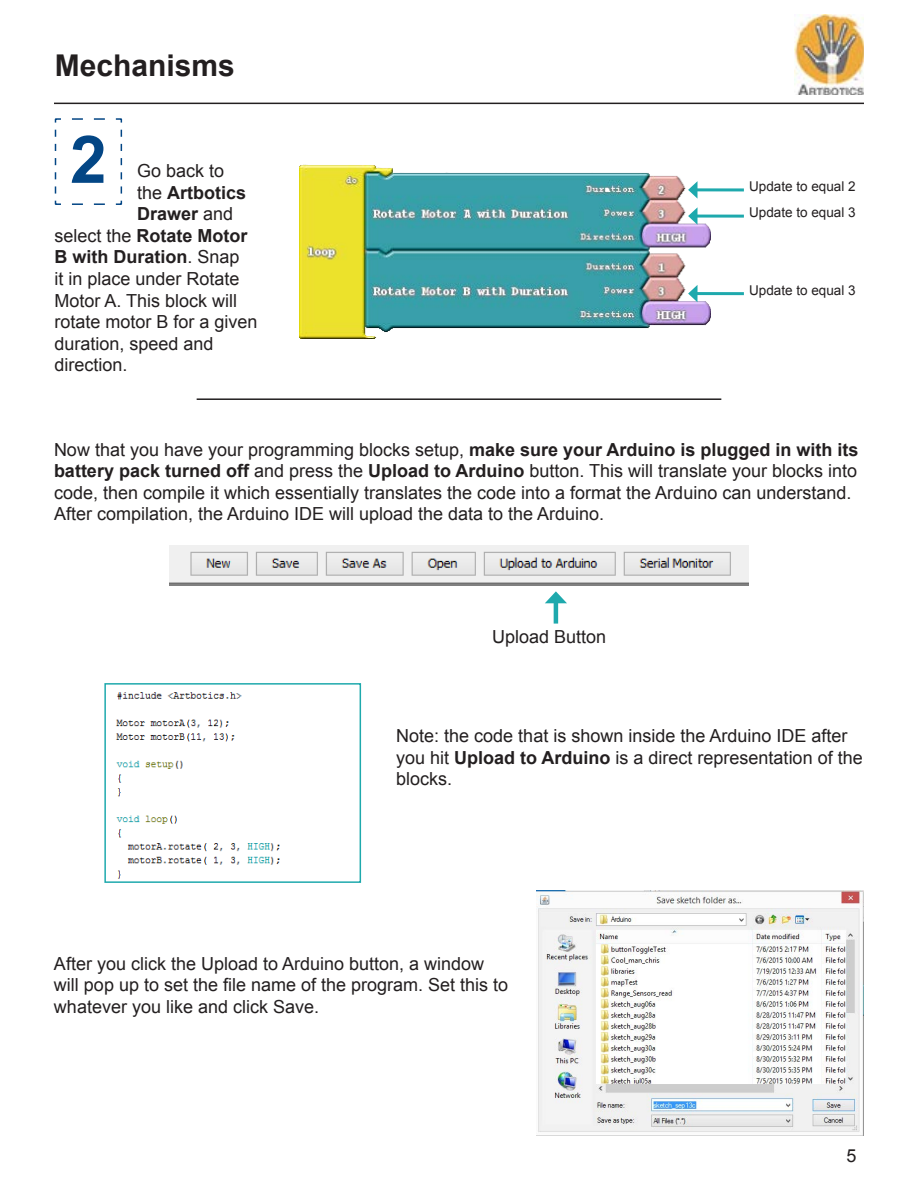
<style>
.page{position:relative;width:918px;height:1188px;background:#fff}
.page>*{position:absolute;margin:0;border:0;box-sizing:border-box;transform-origin:0 0}
.Paragraph_Style_1{font:700 66px "Arial";color:#034685}
.t1{font:700 30px "Arial";color:#231f20}
.General_Paragraph_le{font:18px/21.6px "Arial";color:#231f20}
.General_Paragraph_le-2{font:700 18px "Arial";color:#231f20}
.General_Paragraph_le-3{font:13.5px "Arial";color:#231f20}
.s1{font-weight:400}
.s2{font-weight:700}
</style>
<div class="page">
<hr style="left:54px;top:103px;width:810px;height:1px;background:#231f20">
<img style="left:794px;top:14px;width:70px;height:81px">
<svg style="left:54px;top:118px;width:69px;height:87px"></svg>
<img style="left:170px;top:545px;width:578px;height:41px">
<hr style="left:554px;top:599px;width:4px;height:25px;background:#1ea9ad">
<svg style="left:545px;top:591px;width:22px;height:12px"></svg>
<img style="left:299px;top:165px;width:411px;height:173px">
<hr style="left:695px;top:188px;width:49px;height:3px;background:#1ea9ad">
<svg style="left:688px;top:181px;width:10px;height:18px"></svg>
<hr style="left:695px;top:215px;width:49px;height:3px;background:#1ea9ad">
<svg style="left:688px;top:207px;width:10px;height:18px"></svg>
<hr style="left:695px;top:292px;width:49px;height:3px;background:#1ea9ad">
<svg style="left:688px;top:285px;width:10px;height:17px"></svg>
<hr style="left:197px;top:398px;width:524px;height:2px;background:#231f20">
<img style="left:115px;top:692px;width:165px;height:187px">
<div style="left:104px;top:683px;width:257px;height:200px;border:2px solid #1ea9ad"></div>
<img style="left:536px;top:890px;width:328px;height:246px">
<p class="t1" style="left:55px;top:45px;width:182px">Mechanisms</p>
<p class="Paragraph_Style_1" style="left:70px;top:116px;width:38px">2</p>
<p class="General_Paragraph_le" style="left:137px;top:160px;width:89px">Go back to</p>
<p class="General_Paragraph_le-2" style="left:137px;top:180px;width:111px"><span class="s1">the</span> Artbotics</p>
<p class="General_Paragraph_le-2" style="left:137px;top:202px;width:98px">Drawer <span class="s1">and</span></p>
<p class="General_Paragraph_le-2" style="left:54px;top:224px;width:195px"><span class="s1">select the</span> Rotate Motor</p>
<p class="General_Paragraph_le-2" style="left:54px;top:245px;width:187px">B with Duration<span class="s1">. Snap</span></p>
<p class="General_Paragraph_le" style="left:54px;top:268px;width:187px">it in place under Rotate</p>
<p class="General_Paragraph_le" style="left:54px;top:290px;width:184px">Motor A. This block will</p>
<p class="General_Paragraph_le" style="left:54px;top:311px;width:205px">rotate motor B for a given</p>
<p class="General_Paragraph_le" style="left:54px;top:333px;width:161px">duration, speed and</p>
<p class="General_Paragraph_le" style="left:54px;top:355px;width:75px">direction.</p>
<p class="General_Paragraph_le-3" style="left:749px;top:177px;width:108px">Update to equal 2</p>
<p class="General_Paragraph_le-3" style="left:749px;top:204px;width:108px">Update to equal 3</p>
<p class="General_Paragraph_le-3" style="left:749px;top:281px;width:108px">Update to equal 3</p>
<p class="General_Paragraph_le" style="left:54px;top:439px;width:806px">Now that you have your programming blocks setup, <span class="s2">make sure your Arduino is plugged in with its battery pack turned off</span> and press the <span class="s2">Upload to Arduino</span> button. This will translate your blocks into code, then compile it which essentially translates the code into a format the Arduino can understand.<br>After compilation, the Arduino IDE will upload the data to the Arduino.</p>
<p class="General_Paragraph_le" style="left:492px;top:627px;width:116px">Upload Button</p>
<p class="General_Paragraph_le" style="left:396px;top:725px;width:468px">Note: the code that is shown inside the Arduino IDE after you hit <span class="s2">Upload to Arduino</span> is a direct representation of the blocks.</p>
<p class="General_Paragraph_le" style="left:54px;top:953px;width:456px">After you click the Upload to Arduino button, a window will pop up to set the file name of the program. Set this to whatever you like and click Save.</p>
<p class="General_Paragraph_le" style="left:846px;top:1145px;width:12px">5</p>
</div>
